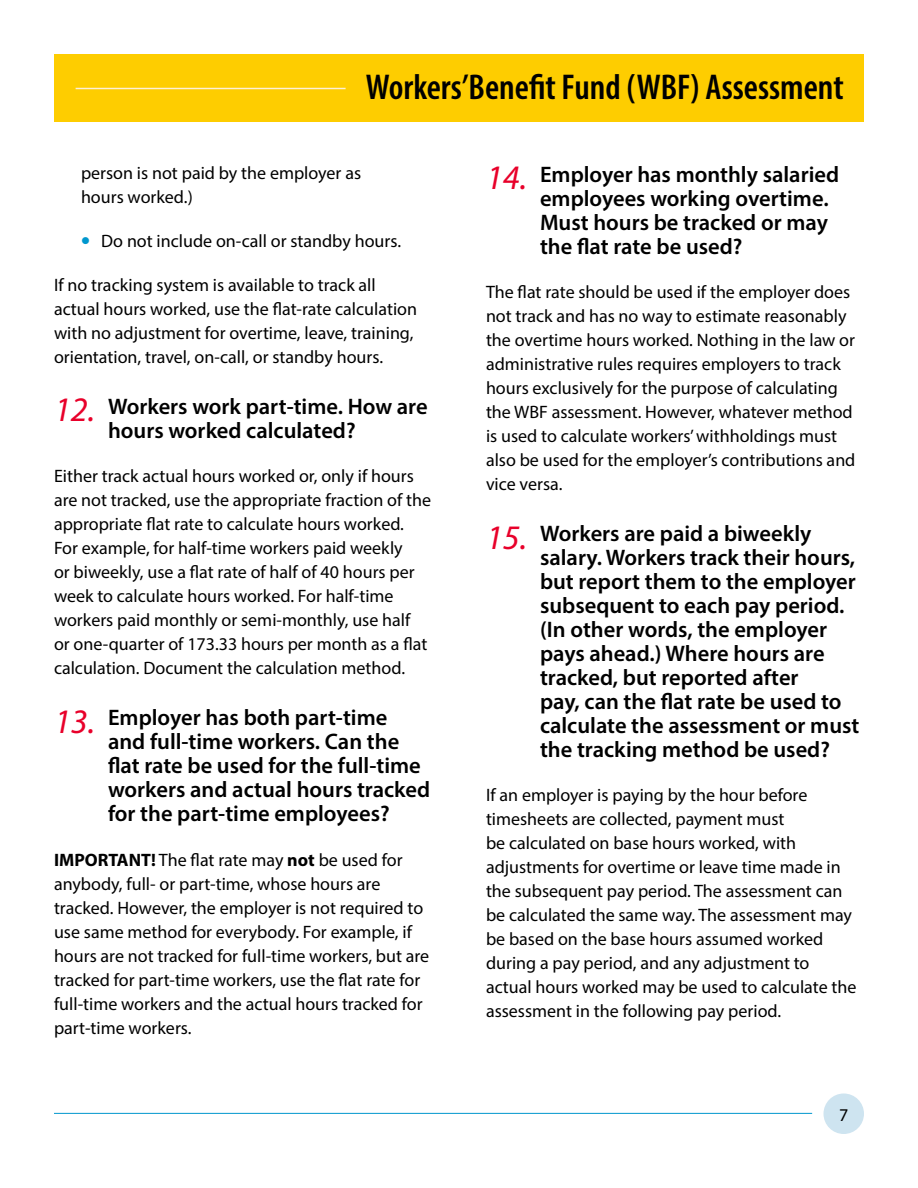
<style>
.page{position:relative;width:918px;height:1188px;background:#fff}
.page>*{position:absolute;margin:0;border:0;box-sizing:border-box;transform-origin:0 0}
.t1{font:600 condensed 36px "Myriad Pro";color:#000}
.number{font:italic 34.5px "Myriad Pro";color:#e8002a}
.subhead_2{font:600 22.5px/24px "Myriad Pro";color:#000}
.body_text{font:18px/24px "Myriad Pro";color:#000}
.s1{font-weight:700}
</style>
<div class="page">
<div style="left:54px;top:54px;width:810px;height:68px;background:#fecd00"></div>
<hr style="left:54px;top:1113px;width:758px;height:1px;background:#0097ce">
<div style="left:824px;top:1094px;width:40px;height:40px;background:#cee4f0;border-radius:50%"></div>
<hr style="left:76px;top:88px;width:270px;height:1px;background:#fdf0d6">
<h1 class="t1" style="left:366px;top:64px;width:480px">Workers’Benefit Fund (WBF) Assessment</h1>
<p class="body_text" style="left:81px;top:160px;width:282px">person is not paid by the employer as hours worked.)</p>
<p class="body_text" style="left:101px;top:228px;width:301px">Do not include on-call or standby hours.</p>
<p class="body_text" style="left:54px;top:273px;width:365px">If no tracking system is available to track all actual hours worked, use the flat-rate calculation with no adjustment for overtime, leave, training, orientation, travel, on-call, or standby hours.</p>
<p class="subhead_2" style="left:108px;top:394px;width:321px">Workers work part-time. How are hours worked calculated?</p>
<p class="body_text" style="left:54px;top:464px;width:379px">Either track actual hours worked or, only if hours are not tracked, use the appropriate fraction of the appropriate flat rate to calculate hours worked.<br>For example, for half-time workers paid weekly<br>or biweekly, use a flat rate of half of 40 hours per week to calculate hours worked. For half-time workers paid monthly or semi-monthly, use half<br>or one-quarter of 173.33 hours per month as a flat calculation. Document the calculation method.</p>
<p class="subhead_2" style="left:108px;top:705px;width:324px">Employer has both part-time and full-time workers. Can the flat rate be used for the full-time workers and actual hours tracked for the part-time employees?</p>
<p class="body_text" style="left:54px;top:847px;width:377px"><span class="s1">IMPORTANT!</span> The flat rate may <span class="s1">not</span> be used for anybody, full- or part-time, whose hours are tracked. However, the employer is not required to use same method for everybody. For example, if hours are not tracked for full-time workers, but are tracked for part-time workers, use the flat rate for full-time workers and the actual hours tracked for part-time workers.</p>
<p class="number" style="left:54px;top:389px;width:43px">12.</p>
<p class="number" style="left:54px;top:700px;width:43px">13.</p>
<p class="subhead_2" style="left:540px;top:162px;width:301px">Employer has monthly salaried employees working overtime.<br>Must hours be tracked or may the flat rate be used?</p>
<p class="body_text" style="left:486px;top:280px;width:371px">The flat rate should be used if the employer does not track and has no way to estimate reasonably the overtime hours worked. Nothing in the law or administrative rules requires employers to track hours exclusively for the purpose of calculating the WBF assessment. However, whatever method is used to calculate workers’ withholdings must also be used for the employer’s contributions and vice versa.</p>
<p class="subhead_2" style="left:540px;top:521px;width:321px">Workers are paid a biweekly salary. Workers track their hours, but report them to the employer subsequent to each pay period. (In other words, the employer pays ahead.) Where hours are tracked, but reported after<br>pay, can the flat rate be used to calculate the assessment or must the tracking method be used?</p>
<p class="body_text" style="left:486px;top:783px;width:372px">If an employer is paying by the hour before timesheets are collected, payment must<br>be calculated on base hours worked, with adjustments for overtime or leave time made in the subsequent pay period. The assessment can be calculated the same way. The assessment may be based on the base hours assumed worked during a pay period, and any adjustment to actual hours worked may be used to calculate the assessment in the following pay period.</p>
<p class="number" style="left:486px;top:156px;width:43px">14.</p>
<p class="number" style="left:486px;top:516px;width:43px">15.</p>
<p class="body_text" style="left:839px;top:1102px;width:11px">7</p>
</div>
